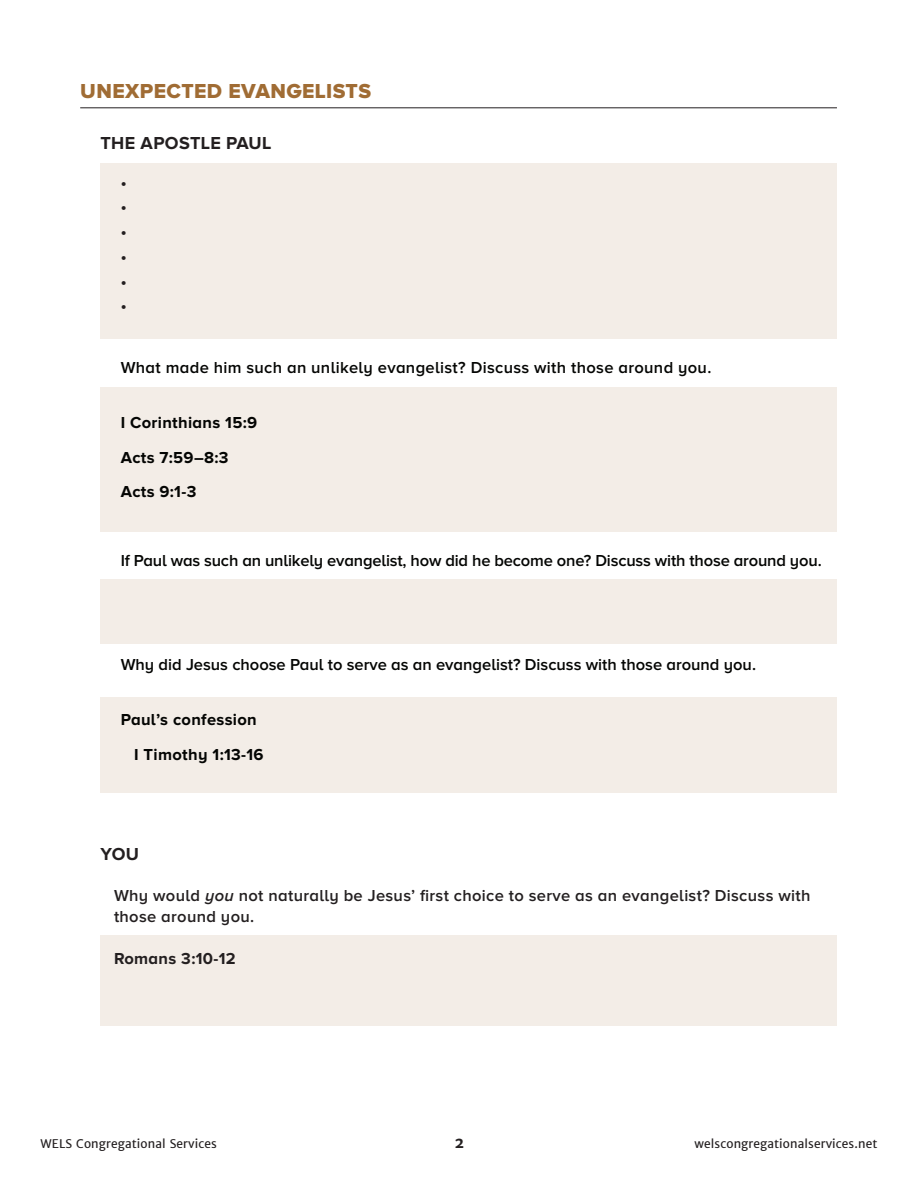
<style>
.page{position:relative;width:918px;height:1188px;background:#fff}
.page>*{position:absolute;margin:0;border:0;box-sizing:border-box;transform-origin:0 0}
.t1{font:21px "Proxima Nova A Extrabld";letter-spacing:.02em;color:#a06c34}
.t2{font:700 18px "Proxima Nova A";letter-spacing:.02em;color:#231f20}
.t3{font:600 16.5px "Proxima Nova A";color:#040503}
.t4{font:600 16.5px/21px "Proxima Nova A";letter-spacing:.02em;color:#231f20}
.t5{font:700 16.5px "Proxima Nova A";letter-spacing:.02em;color:#040503}
.t6{font:600 16.5px "Proxima Nova A";letter-spacing:.02em;color:#040503}
.t7{font:700 16.5px "Proxima Nova A";letter-spacing:.02em;color:#231f20}
.t8{font:700 15px "Merriweather Sans";color:#231f20}
.t9{font:12px "Merriweather Sans";letter-spacing:.01em;color:#231f20}
.s1{font-style:italic}
</style>
<div class="page">
<div style="left:100px;top:164px;width:737px;height:175px;background:#f3ede7"></div>
<div style="left:100px;top:387px;width:737px;height:144px;background:#f3ede7"></div>
<div style="left:100px;top:579px;width:737px;height:65px;background:#f3ede7"></div>
<div style="left:100px;top:936px;width:737px;height:90px;background:#f3ede7"></div>
<div style="left:100px;top:697px;width:737px;height:96px;background:#f3ede7"></div>
<hr style="left:80px;top:108px;width:757px;height:1px;background:#231f20">
<p class="t1" style="left:80px;top:78px;width:292px">UNEXPECTED EVANGELISTS</p>
<p class="t2" style="left:100px;top:133px;width:173px">THE APOSTLE PAUL</p>
<p class="t7" style="left:121px;top:173px;width:7px">•</p>
<p class="t7" style="left:121px;top:197px;width:7px">•</p>
<p class="t7" style="left:121px;top:222px;width:7px">•</p>
<p class="t7" style="left:121px;top:247px;width:7px">•</p>
<p class="t7" style="left:121px;top:272px;width:7px">•</p>
<p class="t7" style="left:121px;top:296px;width:7px">•</p>
<p class="t6" style="left:121px;top:358px;width:592px">What made him such an unlikely evangelist? Discuss with those around you.</p>
<p class="t5" style="left:121px;top:413px;width:138px">I Corinthians 15:9</p>
<p class="t5" style="left:121px;top:448px;width:109px">Acts 7:59–8:3</p>
<p class="t5" style="left:121px;top:482px;width:77px">Acts 9:1-3</p>
<p class="t3" style="left:121px;top:552px;width:703px">If Paul was such an unlikely evangelist, how did he become one? Discuss with those around you.</p>
<p class="t3" style="left:121px;top:655px;width:637px">Why did Jesus choose Paul to serve as an evangelist? Discuss with those around you.</p>
<p class="t5" style="left:121px;top:710px;width:138px">Paul’s confession</p>
<p class="t5" style="left:134px;top:745px;width:131px">I Timothy 1:13-16</p>
<p class="t2" style="left:100px;top:844px;width:40px">YOU</p>
<p class="t4" style="left:114px;top:885px;width:698px">Why would <span class="s1">you</span> not naturally be Jesus’ first choice to serve as an evangelist? Discuss with those around you.</p>
<p class="t7" style="left:114px;top:949px;width:123px">Romans 3:10-12</p>
<p class="t9" style="left:40px;top:1135px;width:178px">WELS Congregational Services</p>
<p class="t9" style="left:695px;top:1135px;width:184px">welscongregationalservices.net</p>
<p class="t8" style="left:455px;top:1132px;width:11px">2</p>
</div>
